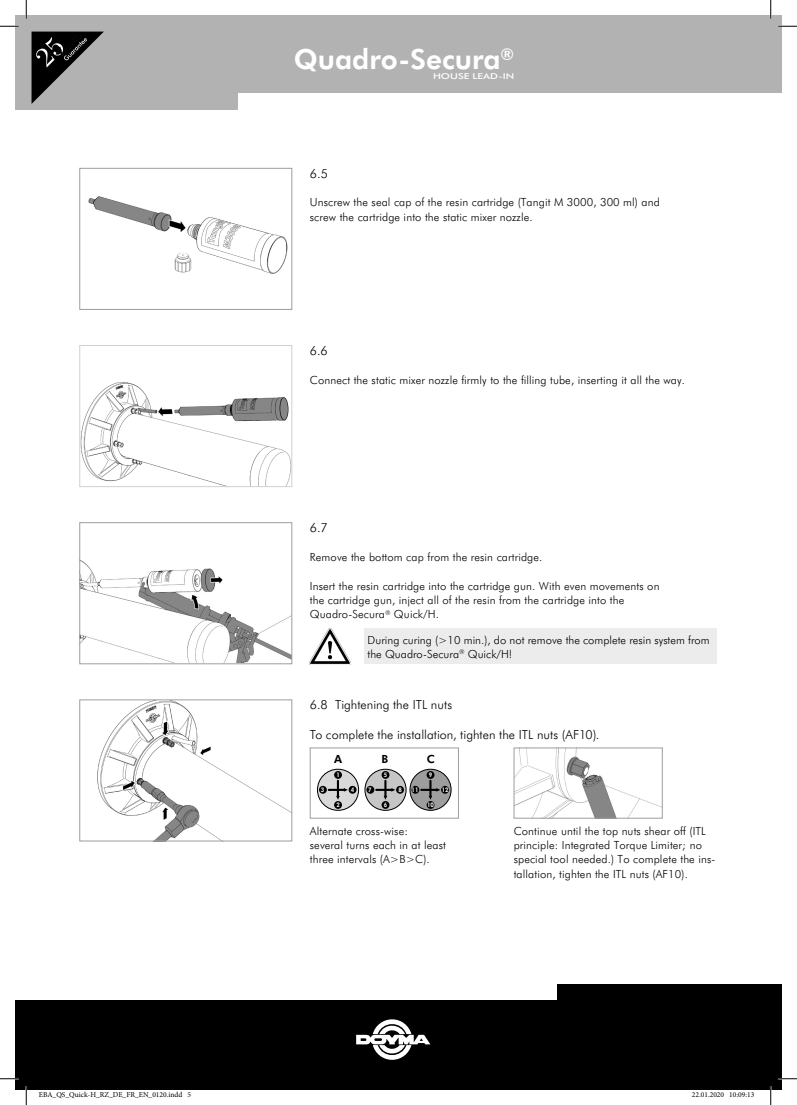
<style>
.page{position:relative;width:797px;height:1105px;background:#fff}
.page>*{position:absolute;margin:0;border:0;box-sizing:border-box;transform-origin:0 0}
.t1{font:700 27.88px "Futura BT";color:#fff}
.t2{font:300 12.5px "Futura BT";letter-spacing:.005em;color:#000}
.t3{font:300 11.25px/14.4px "Futura BT";letter-spacing:.01em;color:#000}
.t4{font:700 11.25px "Futura BT";color:#000}
.t5{font:500 8.12px "Futura BT";color:#fff;scale:1.3 1}
.t6{font:7.5px "Minion Pro";color:#000}
.t7{font:700 6.25px "Futura BT";color:#fff;scale:.9 1}
</style>
<div class="page">
<div style="left:16px;top:16px;width:765px;height:77px;background:#b2b2b2"></div>
<div style="left:16px;top:86px;width:222px;height:24px;background:#b2b2b2"></div>
<div style="left:16px;top:1001px;width:765px;height:88px;background:#000"></div>
<div style="left:557px;top:984px;width:224px;height:36px;background:#000"></div>
<svg style="left:356px;top:1019px;width:74px;height:41px"></svg>
<img style="left:97px;top:701px;width:193px;height:138px">
<div style="left:79px;top:699px;width:213px;height:142px;border:1px solid #9d9d9d"></div>
<div style="left:310px;top:748px;width:149px;height:70px;background:#fff;border:1px solid #9d9d9d"></div>
<div style="left:317px;top:769px;width:41px;height:41px;background:#d9d9d9;border-radius:50%"></div>
<div style="left:317px;top:769px;width:42px;height:42px;border:1px solid #000;border-radius:50%"></div>
<div style="left:334px;top:771px;width:8px;height:8px;background:#000;border-radius:50%"></div>
<div style="left:334px;top:801px;width:8px;height:8px;background:#000;border-radius:50%"></div>
<div style="left:348px;top:786px;width:8px;height:8px;background:#000;border-radius:50%"></div>
<div style="left:319px;top:786px;width:8px;height:8px;background:#000;border-radius:50%"></div>
<svg style="left:329px;top:781px;width:19px;height:19px"></svg>
<div style="left:410px;top:769px;width:41px;height:41px;background:#9d9d9d;border-radius:50%"></div>
<div style="left:409px;top:769px;width:42px;height:42px;border:1px solid #000;border-radius:50%"></div>
<div style="left:365px;top:769px;width:41px;height:41px;background:#c6c6c6;border-radius:50%"></div>
<div style="left:364px;top:769px;width:42px;height:42px;border:1px solid #000;border-radius:50%"></div>
<div style="left:426px;top:771px;width:8px;height:8px;background:#000;border-radius:50%"></div>
<div style="left:381px;top:771px;width:8px;height:8px;background:#000;border-radius:50%"></div>
<div style="left:426px;top:801px;width:8px;height:8px;background:#000;border-radius:50%"></div>
<div style="left:381px;top:801px;width:8px;height:8px;background:#000;border-radius:50%"></div>
<div style="left:441px;top:786px;width:8px;height:8px;background:#000;border-radius:50%"></div>
<div style="left:396px;top:786px;width:8px;height:8px;background:#000;border-radius:50%"></div>
<div style="left:411px;top:786px;width:8px;height:8px;background:#000;border-radius:50%"></div>
<div style="left:366px;top:786px;width:8px;height:8px;background:#000;border-radius:50%"></div>
<svg style="left:421px;top:781px;width:19px;height:19px"></svg>
<svg style="left:376px;top:781px;width:19px;height:19px"></svg>
<img style="left:515px;top:750px;width:145px;height:66px">
<div style="left:513px;top:748px;width:149px;height:70px;border:1px solid #9d9d9d"></div>
<img style="left:310px;top:629px;width:40px;height:35px">
<img style="left:81px;top:560px;width:209px;height:102px">
<div style="left:79px;top:522px;width:213px;height:142px;border:1px solid #9d9d9d"></div>
<img style="left:81px;top:382px;width:209px;height:103px">
<div style="left:79px;top:345px;width:213px;height:142px;border:1px solid #d0d0d0"></div>
<img style="left:88px;top:196px;width:200px;height:78px">
<div style="left:79px;top:168px;width:213px;height:142px;border:1px solid #9d9d9d"></div>
<svg style="left:32px;top:32px;width:72px;height:72px"></svg>
<div style="left:364px;top:629px;width:353px;height:35px;background:#ececec"></div>
<svg style="left:0;top:25px;width:19px;height:2px"></svg>
<svg style="left:778px;top:25px;width:19px;height:2px"></svg>
<svg style="left:0;top:1078px;width:19px;height:1px"></svg>
<svg style="left:778px;top:1078px;width:19px;height:1px"></svg>
<svg style="left:25px;top:0;width:2px;height:19px"></svg>
<svg style="left:25px;top:1086px;width:2px;height:19px"></svg>
<svg style="left:770px;top:0;width:1px;height:19px"></svg>
<svg style="left:770px;top:1086px;width:1px;height:19px"></svg>
<h1 class="t1" style="left:294px;top:40px;width:222px">Quadro-Secura<sup>®</sup></h1>
<p class="t5" style="left:433px;top:70px;width:64px">HOUSE LEAD-IN</p>
<p class="t2" style="left:310px;top:165px;width:20px">6.5</p>
<p class="t3" style="left:310px;top:195px;width:351px">Unscrew the seal cap of the resin cartridge (Tangit M 3000, 300 ml) and screw the cartridge into the static mixer nozzle.</p>
<p class="t2" style="left:310px;top:342px;width:19px">6.6</p>
<p class="t3" style="left:310px;top:372px;width:376px">Connect the static mixer nozzle firmly to the filling tube, inserting it all the way.</p>
<p class="t2" style="left:310px;top:519px;width:19px">6.7</p>
<p class="t3" style="left:310px;top:549px;width:234px">Remove the bottom cap from the resin cartridge.</p>
<p class="t3" style="left:310px;top:578px;width:351px">Insert the resin cartridge into the cartridge gun. With even movements on the cartridge gun, inject all of the resin from the cartridge into the<br>Quadro-Secura<sup>®</sup> Quick/H.</p>
<p class="t3" style="left:367px;top:632px;width:343px">During curing (&gt;10 min.), do not remove the complete resin system from the Quadro-Secura<sup>®</sup> Quick/H!</p>
<p class="t2" style="left:310px;top:696px;width:144px">6.8 Tightening the ITL nuts</p>
<p class="t2" style="left:310px;top:726px;width:291px">To complete the installation, tighten the ITL nuts (AF10).</p>
<p class="t4" style="left:334px;top:751px;width:10px">A</p>
<p class="t4" style="left:381px;top:751px;width:8px">B</p>
<p class="t4" style="left:427px;top:751px;width:10px">C</p>
<p class="t7" style="left:336px;top:770px;width:5px">1</p>
<p class="t7" style="left:336px;top:800px;width:5px">2</p>
<p class="t7" style="left:321px;top:785px;width:5px">3</p>
<p class="t7" style="left:351px;top:785px;width:5px">4</p>
<p class="t7" style="left:384px;top:770px;width:5px">5</p>
<p class="t7" style="left:384px;top:800px;width:5px">6</p>
<p class="t7" style="left:368px;top:785px;width:5px">7</p>
<p class="t7" style="left:398px;top:785px;width:5px">8</p>
<p class="t7" style="left:429px;top:770px;width:5px">9</p>
<p class="t7" style="left:427px;top:800px;width:9px">10</p>
<p class="t7" style="left:411px;top:785px;width:9px">11</p>
<p class="t7" style="left:441px;top:785px;width:9px">12</p>
<p class="t3" style="left:310px;top:823px;width:138px">Alternate cross-wise:<br>several turns each in at least three intervals (A&gt;B&gt;C).</p>
<p class="t3" style="left:513px;top:823px;width:203px">Continue until the top nuts shear off (ITL principle: Integrated Torque Limiter; no special tool needed.) To complete the ins&shy;tallation, tighten the ITL nuts (AF10).</p>
<p class="t6" style="left:39px;top:1090px;width:154px">EBA_QS_Quick-H_RZ_DE_FR_EN_0120.indd 5</p>
<p class="t6" style="left:692px;top:1090px;width:64px">22.01.2020 10:09:13</p>
</div>
